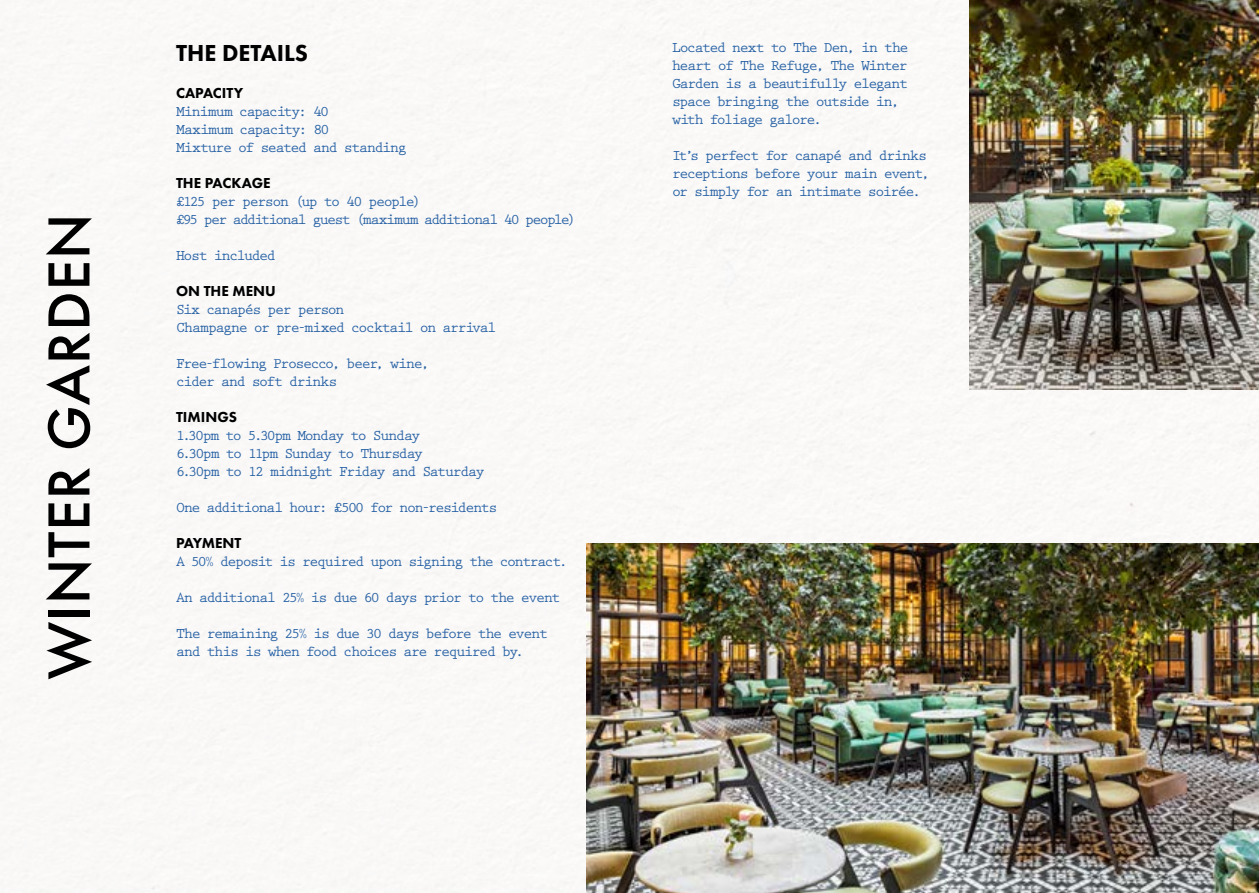
<style>
.page{position:relative;width:1259px;height:893px;background:#fff}
.page>*{position:absolute;margin:0;border:0;box-sizing:border-box;transform-origin:0 0}
.t1{font:500 61.5px "Futura PT";letter-spacing:.01em;color:#000}
.t2{font:800 24px "Futura PT";color:#000}
.t3{font:700 15px/18px "Prestige Elite Std";letter-spacing:-.095em;color:#2761a4}
.t4{font:800 15px "Futura PT";color:#000}
</style>
<div class="page">
<img style="left:0;top:0;width:1259px;height:893px">
<img style="left:969px;top:0;width:290px;height:390px">
<img style="left:587px;top:543px;width:672px;height:350px">
<h1 class="t1" style="left:32px;top:679px;width:468px;rotate:-90deg">WINTER GARDEN</h1>
<h2 class="t2" style="left:176px;top:38px;width:134px">THE DETAILS</h2>
<p class="t4" style="left:176px;top:84px;width:69px">CAPACITY</p>
<p class="t3" style="left:176px;top:103px;width:232px">Minimum capacity: 40<br>Maximum capacity: 80<br>Mixture of seated and standing</p>
<p class="t4" style="left:176px;top:174px;width:96px">THE PACKAGE</p>
<p class="t3" style="left:176px;top:193px;width:401px">£125 per person (up to 40 people)<br>£95 per additional guest (maximum additional 40 people)</p>
<p class="t3" style="left:176px;top:247px;width:101px">Host included</p>
<p class="t4" style="left:176px;top:282px;width:101px">ON THE MENU</p>
<p class="t3" style="left:176px;top:301px;width:322px">Six canapés per person<br>Champagne or pre-mixed cocktail on arrival</p>
<p class="t3" style="left:176px;top:355px;width:255px">Free-flowing Prosecco, beer, wine, cider and soft drinks</p>
<p class="t4" style="left:176px;top:408px;width:63px">TIMINGS</p>
<p class="t3" style="left:176px;top:427px;width:310px">1.30pm to 5.30pm Monday to Sunday<br>6.30pm to 11pm Sunday to Thursday<br>6.30pm to 12 midnight Friday and Saturday</p>
<p class="t3" style="left:176px;top:499px;width:323px">One additional hour: £500 for non-residents</p>
<p class="t4" style="left:176px;top:534px;width:67px">PAYMENT</p>
<p class="t3" style="left:176px;top:553px;width:393px">A 50% deposit is required upon signing the contract.</p>
<p class="t3" style="left:176px;top:589px;width:386px">An additional 25% is due 60 days prior to the event</p>
<p class="t3" style="left:176px;top:625px;width:373px">The remaining 25% is due 30 days before the event and this is when food choices are required by.</p>
<p class="t3" style="left:672px;top:39px;width:238px">Located next to The Den, in the heart of The Refuge, The Winter<br>Garden is a beautifully elegant space bringing the outside in, with foliage galore.</p>
<p class="t3" style="left:672px;top:147px;width:259px">It’s perfect for canapé and drinks receptions before your main event, or simply for an intimate soirée.</p>
</div>
